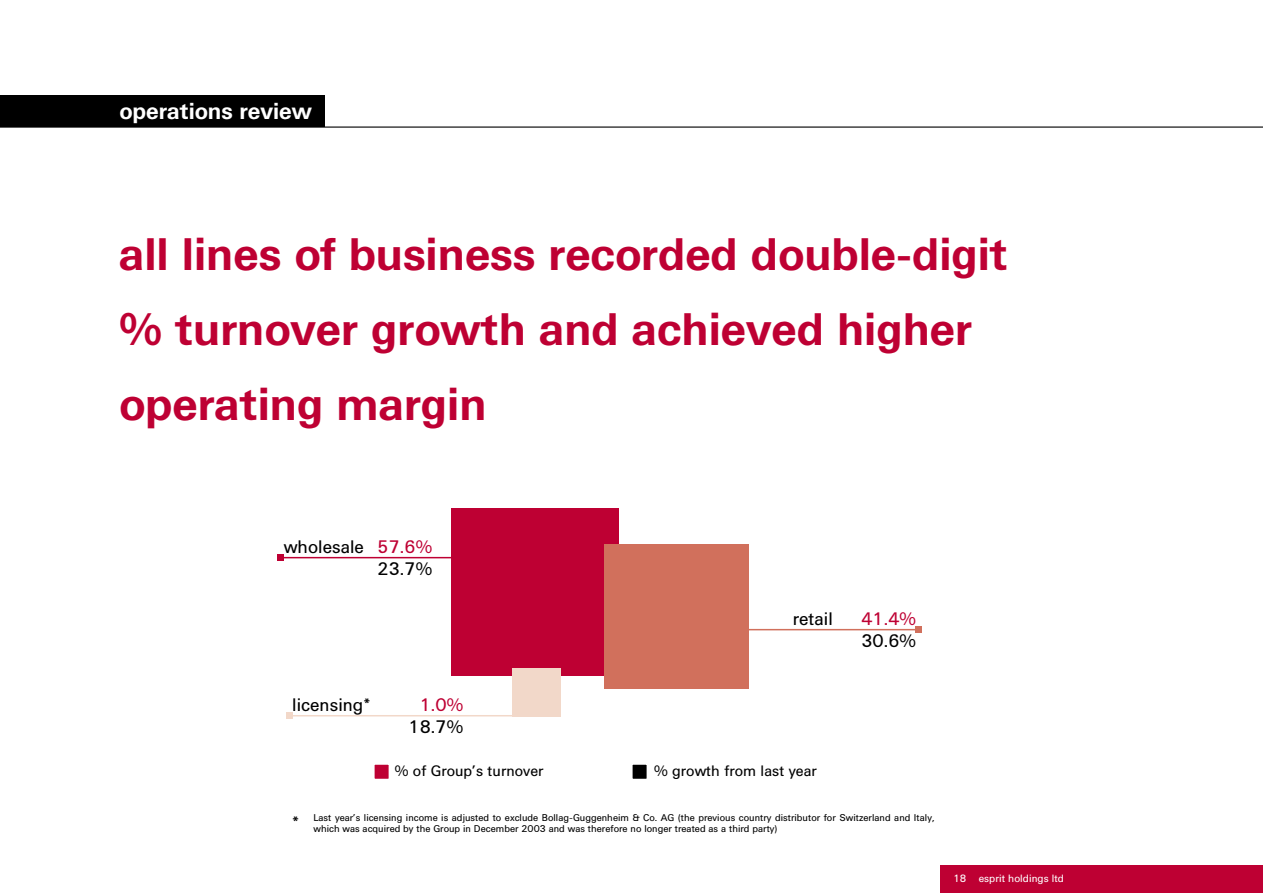
<style>
.page{position:relative;width:1263px;height:893px;background:#fff}
.page>*{position:absolute;margin:0;border:0;box-sizing:border-box;transform-origin:0 0}
.t1{font:700 45px/75px "Univers BQ";color:#be0033}
.t2{font:700 22.5px "Univers BQ";color:#fff}
.t3{font:18px/21.6px "Univers BQ";color:#000;text-align:right}
.t4{font:18px "Univers BQ";color:#be0033}
.t5{font:15px "Univers BQ";color:#000}
.t6{font:10.5px "Univers BQ";color:#fff}
.t7{font:9.75px/11.2px "Univers BQ";color:#000}
.s1{color:#be0033}
.s2{font-size:18px}
</style>
<div class="page">
<div style="left:940px;top:865px;width:323px;height:28px;background:#be0033"></div>
<div style="left:0;top:95px;width:325px;height:32px;background:#000"></div>
<hr style="left:0;top:127px;width:1263px;height:1px;background:#000">
<hr style="left:281px;top:557px;width:174px;height:1px;background:#be0033">
<svg style="left:278px;top:555px;width:6px;height:6px"></svg>
<hr style="left:289px;top:715px;width:223px;height:1px;background:#f2d8c9">
<svg style="left:286px;top:713px;width:6px;height:6px"></svg>
<hr style="left:747px;top:629px;width:172px;height:1px;background:#d1705c">
<svg style="left:916px;top:627px;width:6px;height:6px"></svg>
<div style="left:451px;top:509px;width:168px;height:167px;background:#be0033"></div>
<div style="left:512px;top:668px;width:49px;height:48px;background:#f2d8c9"></div>
<div style="left:604px;top:544px;width:145px;height:145px;background:#d1705c"></div>
<div style="left:632px;top:764px;width:15px;height:15px;background:#000"></div>
<div style="left:631px;top:763px;width:17px;height:17px;border:2px solid #fff"></div>
<div style="left:374px;top:764px;width:15px;height:15px;background:#be0033"></div>
<div style="left:373px;top:763px;width:17px;height:17px;border:2px solid #fff"></div>
<h2 class="t2" style="left:119px;top:98px;width:194px">operations review</h2>
<h1 class="t1" style="left:119px;top:218px;width:890px">all lines of business recorded double-digit % turnover growth and achieved higher operating margin</h1>
<h3 class="t3" style="left:284px;top:537px;width:150px">wholesale <span class="s1">57.6%<br></span>23.7%</h3>
<h3 class="t3" style="left:292px;top:695px;width:80px">licensing*</h3>
<h3 class="t4" style="left:420px;top:695px;width:45px">1.0%</h3>
<h3 class="t3" style="left:408px;top:716px;width:56px">18.7%</h3>
<h3 class="t3" style="left:793px;top:608px;width:42px">retail</h3>
<h3 class="t4" style="left:861px;top:609px;width:56px">41.4%</h3>
<h3 class="t3" style="left:861px;top:630px;width:56px">30.6%</h3>
<h3 class="t5" style="left:395px;top:762px;width:150px">% of Group’s turnover</h3>
<h3 class="t5" style="left:654px;top:762px;width:164px">% growth from last year</h3>
<p class="t7" style="left:313px;top:812px;width:622px;text-indent:-21px"><span class="s2">*</span> Last year’s licensing income is adjusted to exclude Bollag-Guggenheim &amp; Co. AG (the previous country distributor for Switzerland and Italy, which was acquired by the Group in December 2003 and was therefore no longer treated as a third party)</p>
<p class="t6" style="left:953px;top:872px;width:112px">18 esprit holdings ltd</p>
</div>
